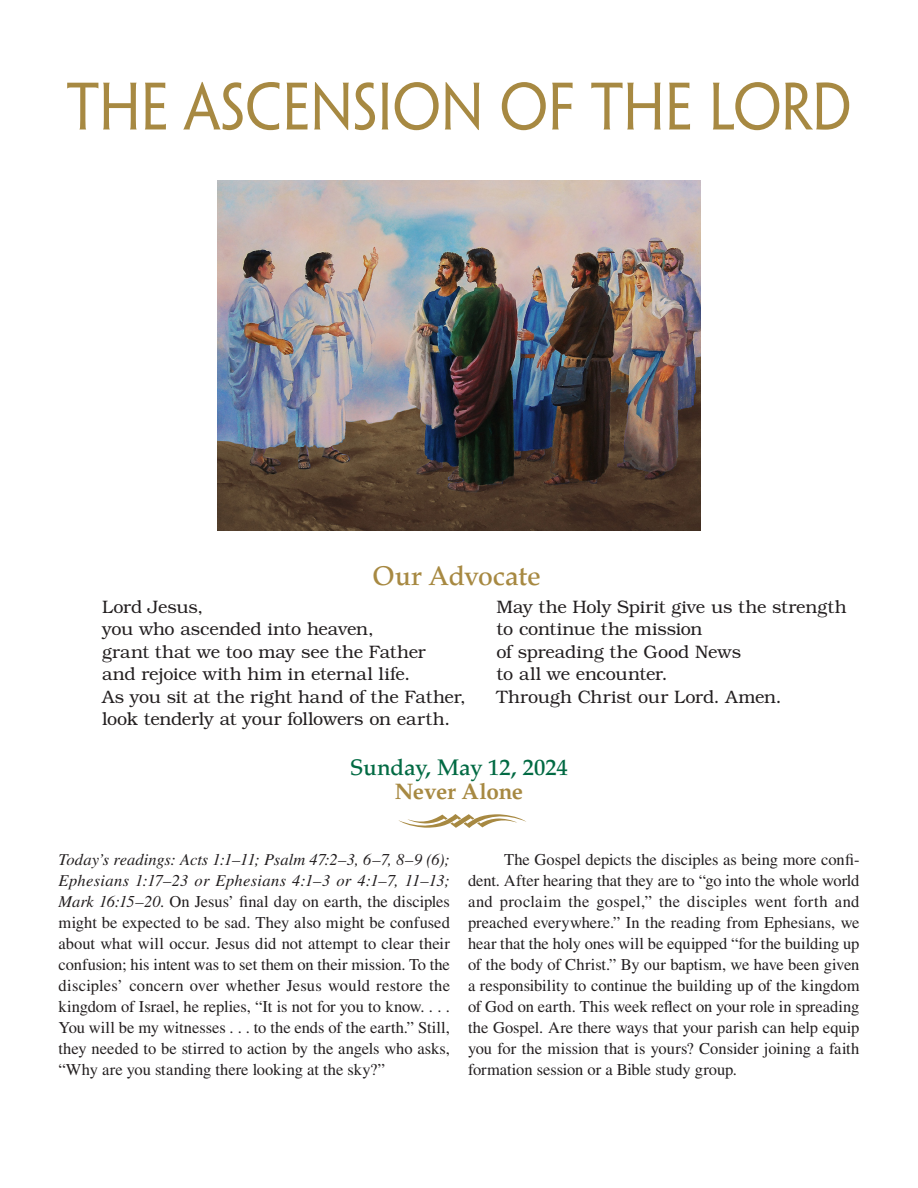
<style>
.page{position:relative;width:918px;height:1188px;background:#fff}
.page>*{position:absolute;margin:0;border:0;box-sizing:border-box;transform-origin:0 0}
.week__EASTR{font:60px "Penumbra Flare Std";color:#a78942;scale:.92 1}
.prayer_h1__EASTR{font:500 27px "Palatino LT Std";letter-spacing:-.01em;color:#a78942}
.h2__front_ADVNT__CHRSMS__LENT__EASTR{font:500 22.5px "Palatino LT Std";letter-spacing:.005em;color:#026a43}
.h1__front_EASTR{font:700 22.5px "Palatino LT Std";letter-spacing:-.015em;color:#a78942}
.prayer__front{font:300 18px "Bookman Std";letter-spacing:-.01em;color:#231f20}
.para__front{font:16.5px/21px "Times LT Std";letter-spacing:-.005em;color:#231f20;text-align:justify}
.para__indentfront{font:16.5px/21px "Times LT Std";letter-spacing:-.005em;color:#231f20;text-align:justify}
.s1{font-style:italic}
</style>
<div class="page">
<svg style="left:398px;top:814px;width:128px;height:14px"></svg>
<img style="left:217px;top:180px;width:484px;height:351px">
<p class="week__EASTR" style="left:67px;top:71px;width:854px">THE ASCENSION OF THE LORD</p>
<p class="prayer_h1__EASTR" style="left:372px;top:560px;width:170px">Our Advocate</p>
<p class="prayer__front" style="left:102px;top:596px;width:103px">Lord Jesus,</p>
<p class="prayer__front" style="left:102px;top:619px;width:273px">you who ascended into heaven,</p>
<p class="prayer__front" style="left:102px;top:641px;width:325px">grant that we too may see the Father</p>
<p class="prayer__front" style="left:102px;top:664px;width:310px">and rejoice with him in eternal life.</p>
<p class="prayer__front" style="left:102px;top:686px;width:365px">As you sit at the right hand of the Father,</p>
<p class="prayer__front" style="left:102px;top:709px;width:350px">look tenderly at your followers on earth.</p>
<p class="prayer__front" style="left:496px;top:596px;width:352px">May the Holy Spirit give us the strength</p>
<p class="prayer__front" style="left:496px;top:619px;width:208px">to continue the mission</p>
<p class="prayer__front" style="left:496px;top:641px;width:246px">of spreading the Good News</p>
<p class="prayer__front" style="left:496px;top:664px;width:173px">to all we encounter.</p>
<p class="prayer__front" style="left:496px;top:686px;width:287px">Through Christ our Lord. Amen.</p>
<p class="h2__front_ADVNT__CHRSMS__LENT__EASTR" style="left:350px;top:755px;width:219px">Sunday, May 12, 2024</p>
<p class="h1__front_EASTR" style="left:395px;top:779px;width:130px">Never Alone</p>
<p class="para__front" style="left:58px;top:849px;width:393px"><span class="s1">Today’s readings: Acts 1:1–11; Psalm 47:2–3, 6–7, 8–9 (6); Ephesians 1:17–23 or Ephesians 4:1–3 or 4:1–7, 11–13; Mark 16:15–20</span>. On Jesus’ final day on earth, the disciples might be expected to be sad. They also might be confused about what will occur. Jesus did not attempt to clear their confusion; his intent was to set them on their mission. To the disciples’ concern over whether Jesus would restore the kingdom of Israel, he replies, “It is not for you to know. . . .<br>You will be my witnesses . . . to the ends of the earth.” Still, they needed to be stirred to action by the angels who asks, “Why are you standing there looking at the sky?”</p>
<p class="para__indentfront" style="left:468px;top:849px;width:393px;text-indent:36px">The Gospel depicts the disciples as being more confi&shy;dent. After hearing that they are to “go into the whole world and proclaim the gospel,” the disciples went forth and preached everywhere.” In the reading from Ephesians, we hear that the holy ones will be equipped “for the building up of the body of Christ.” By our baptism, we have been given a responsibility to continue the building up of the kingdom of God on earth. This week reflect on your role in spreading the Gospel. Are there ways that your parish can help equip you for the mission that is yours? Consider joining a faith formation session or a Bible study group.</p>
</div>
